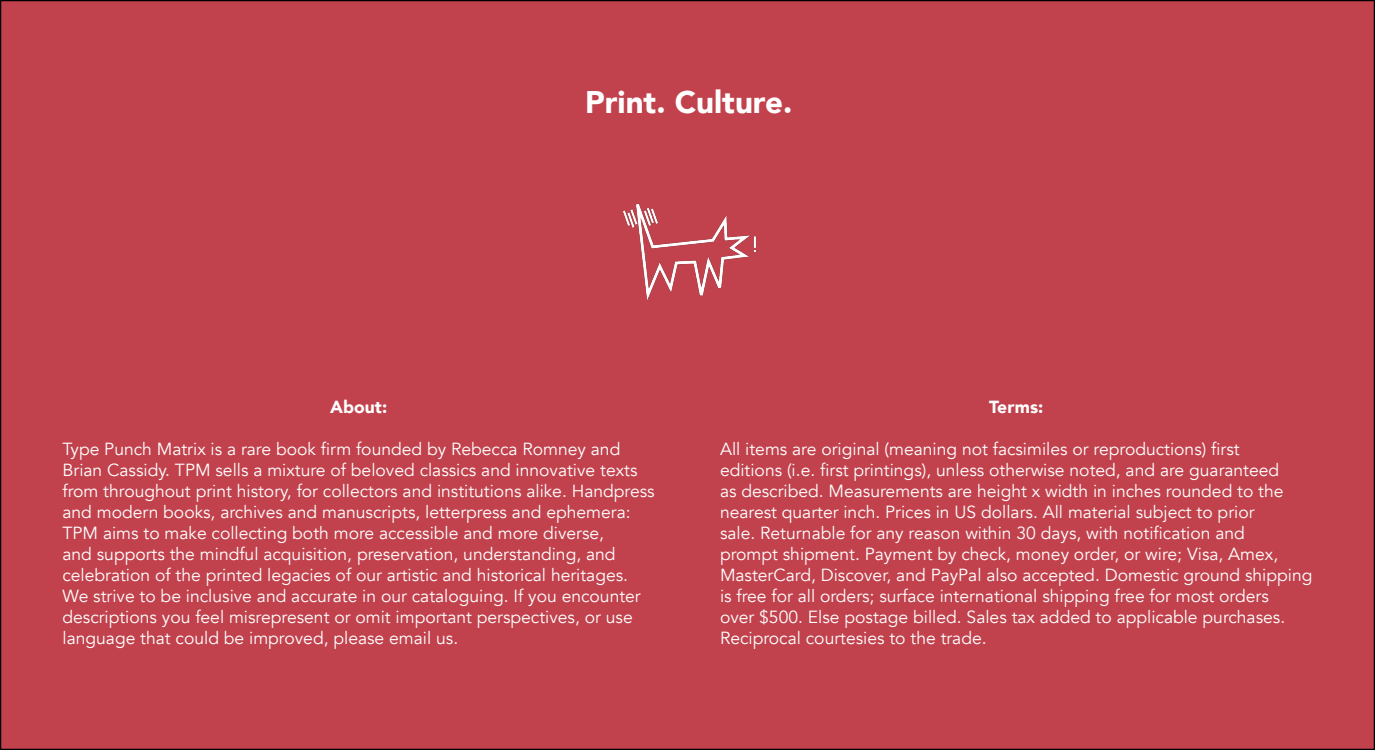
<style>
.page{position:relative;width:1375px;height:750px;background:#fff}
.page>*{position:absolute;margin:0;border:0;box-sizing:border-box;transform-origin:0 0}
.t1{font:900 31.25px "Avenir";color:#fff}
.t2{font:17.5px/21px "Avenir";color:#fff}
.t3{font:900 17.5px "Avenir";color:#fff}
</style>
<div class="page">
<div style="left:1px;top:1px;width:1373px;height:748px;background:#c1424d"></div>
<img style="left:622px;top:203px;width:134px;height:98px">
<p class="t1" style="left:585px;top:75px;width:209px">Print. Culture.</p>
<p class="t3" style="left:330px;top:392px;width:59px">About:</p>
<p class="t2" style="left:62px;top:439px;width:594px">Type Punch Matrix is a rare book firm founded by Rebecca Romney and Brian Cassidy. TPM sells a mixture of beloved classics and innovative texts from throughout print history, for collectors and institutions alike. Handpress and modern books, archives and manuscripts, letterpress and ephemera:<br>TPM aims to make collecting both more accessible and more diverse,<br>and supports the mindful acquisition, preservation, understanding, and celebration of the printed legacies of our artistic and historical heritages.<br>We strive to be inclusive and accurate in our cataloguing. If you encounter descriptions you feel misrepresent or omit important perspectives, or use language that could be improved, please email us.</p>
<p class="t3" style="left:989px;top:392px;width:56px">Terms:</p>
<p class="t2" style="left:720px;top:439px;width:594px">All items are original (meaning not facsimiles or reproductions) first<br>editions (i.e. first printings), unless otherwise noted, and are guaranteed<br>as described. Measurements are height x width in inches rounded to the nearest quarter inch. Prices in US dollars. All material subject to prior<br>sale. Returnable for any reason within 30 days, with notification and<br>prompt shipment. Payment by check, money order, or wire; Visa, Amex, MasterCard, Discover, and PayPal also accepted. Domestic ground shipping is free for all orders; surface international shipping free for most orders<br>over $500. Else postage billed. Sales tax added to applicable purchases.<br>Reciprocal courtesies to the trade.</p>
</div>
